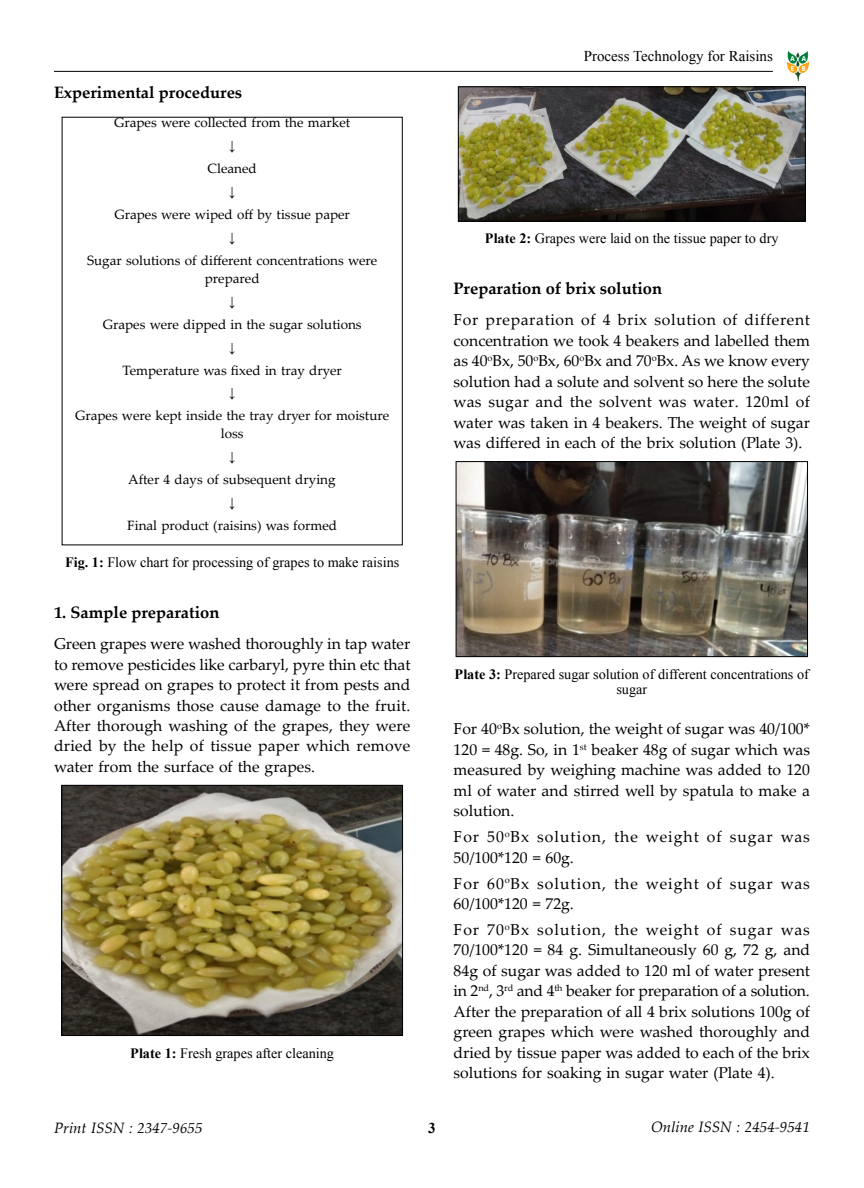
<style>
.page{position:relative;width:864px;height:1188px;background:#fff}
.page>*{position:absolute;margin:0;border:0;box-sizing:border-box;transform-origin:0 0}
.t1{font:700 16.5px "Palatino Linotype";color:#000}
.t2{font:15.75px/20.4px "Palatino Linotype";color:#000;text-align:justify}
.t3{font:15.75px/20.4px "Palatino Linotype";letter-spacing:.065em;color:#000}
.t4{font:italic 15px "Palatino Linotype";color:#000}
.t5{font:15px "Times New Roman";color:#000}
.t6{font:700 15px "Times New Roman";color:#000}
.t7{font:14.25px/15px "Times New Roman";color:#000;text-align:center}
.t8{font:13.5px/17.5px "Palatino Linotype";color:#000;text-align:center}
.t9{font:13.5px "Times New Roman";color:#000}
.t10{font:6.9px/10.2px "Humanist 777 BT Black Condensed B";color:#fff}
.s1{font-weight:700}
</style>
<div class="page">
<hr style="left:54px;top:71px;width:719px;height:1px;background:#000">
<svg style="left:787px;top:51px;width:22px;height:30px"></svg>
<img style="left:63px;top:787px;width:338px;height:247px">
<div style="left:61px;top:785px;width:342px;height:251px;border:1px solid #000"></div>
<img style="left:460px;top:88px;width:344px;height:132px">
<div style="left:458px;top:86px;width:348px;height:136px;border:1px solid #000"></div>
<img style="left:458px;top:463px;width:348px;height:192px">
<div style="left:456px;top:461px;width:352px;height:196px;border:1px solid #000"></div>
<p class="t1" style="left:54px;top:81px;width:190px">Experimental procedures</p>
<p class="t8" style="left:114px;top:114px;width:238px">Grapes were collected from the market</p>
<p class="t9" style="left:229px;top:137px;width:8px">↓</p>
<p class="t8" style="left:208px;top:159px;width:51px">Cleaned</p>
<p class="t9" style="left:229px;top:183px;width:8px">↓</p>
<p class="t8" style="left:114px;top:205px;width:237px">Grapes were wiped off by tissue paper</p>
<p class="t9" style="left:229px;top:229px;width:8px">↓</p>
<p class="t8" style="left:87px;top:251px;width:292px">Sugar solutions of different concentrations were prepared</p>
<p class="t9" style="left:229px;top:292px;width:8px">↓</p>
<p class="t8" style="left:103px;top:315px;width:260px">Grapes were dipped in the sugar solutions</p>
<p class="t9" style="left:229px;top:338px;width:8px">↓</p>
<p class="t8" style="left:122px;top:361px;width:221px">Temperature was fixed in tray dryer</p>
<p class="t9" style="left:229px;top:384px;width:8px">↓</p>
<p class="t8" style="left:75px;top:407px;width:316px">Grapes were kept inside the tray dryer for moisture loss</p>
<p class="t9" style="left:229px;top:447px;width:8px">↓</p>
<p class="t8" style="left:128px;top:470px;width:209px">After 4 days of subsequent drying</p>
<p class="t9" style="left:229px;top:493px;width:8px">↓</p>
<p class="t8" style="left:127px;top:516px;width:211px">Final product (raisins) was formed</p>
<p class="t7" style="left:65px;top:555px;width:336px"><span class="s1">Fig. 1:</span> Flow chart for processing of grapes to make raisins</p>
<p class="t1" style="left:54px;top:601px;width:167px">1. Sample preparation</p>
<p class="t2" style="left:54px;top:633px;width:358px">Green grapes were washed thoroughly in tap water to remove pesticides like carbaryl, pyre thin etc that were spread on grapes to protect it from pests and other organisms those cause damage to the fruit.<br>After thorough washing of the grapes, they were dried by the help of tissue paper which remove water from the surface of the grapes.</p>
<p class="t7" style="left:130px;top:1045px;width:205px"><span class="s1">Plate 1:</span> Fresh grapes after cleaning</p>
<p class="t5" style="left:584px;top:46px;width:191px">Process Technology for Raisins</p>
<p class="t10" style="left:791px;top:53px;width:17px">A A<br>E B</p>
<p class="t7" style="left:485px;top:231px;width:295px"><span class="s1">Plate 2:</span> Grapes were laid on the tissue paper to dry</p>
<p class="t1" style="left:454px;top:277px;width:210px">Preparation of brix solution</p>
<p class="t2" style="left:454px;top:309px;width:358px">For preparation of 4 brix solution of different concentration we took 4 beakers and labelled them as 40<sup>o</sup>Bx, 50<sup>o</sup>Bx, 60<sup>o</sup>Bx and 70<sup>o</sup>Bx. As we know every solution had a solute and solvent so here the solute was sugar and the solvent was water. 120ml of water was taken in 4 beakers. The weight of sugar was differed in each of the brix solution (Plate 3).</p>
<p class="t7" style="left:455px;top:666px;width:356px"><span class="s1">Plate 3:</span> Prepared sugar solution of different concentrations of sugar</p>
<p class="t2" style="left:454px;top:718px;width:358px">For 40<sup>o</sup>Bx solution, the weight of sugar was 40/100* 120 = 48g. So, in 1<sup>st</sup> beaker 48g of sugar which was measured by weighing machine was added to 120 ml of water and stirred well by spatula to make a solution.</p>
<p class="t3" style="left:454px;top:826px;width:358px">For 50<sup>o</sup>Bx solution, the weight of sugar was<br>50/100*120 = 60g.</p>
<p class="t3" style="left:454px;top:872px;width:358px">For 60<sup>o</sup>Bx solution, the weight of sugar was<br>60/100*120 = 72g.</p>
<p class="t2" style="left:454px;top:919px;width:358px">For 70<sup>o</sup>Bx solution, the weight of sugar was 70/100*120 = 84 g. Simultaneously 60 g, 72 g, and 84g of sugar was added to 120 ml of water present in 2<sup>nd</sup>, 3<sup>rd</sup> and 4<sup>th</sup> beaker for preparation of a solution.<br>After the preparation of all 4 brix solutions 100g of green grapes which were washed thoroughly and dried by tissue paper was added to each of the brix solutions for soaking in sugar water (Plate 4).</p>
<p class="t4" style="left:54px;top:1117px;width:150px">Print ISSN : 2347-9655</p>
<p class="t6" style="left:428px;top:1118px;width:9px">3</p>
<p class="t4" style="left:651px;top:1116px;width:160px">Online ISSN : 2454-9541</p>
</div>
